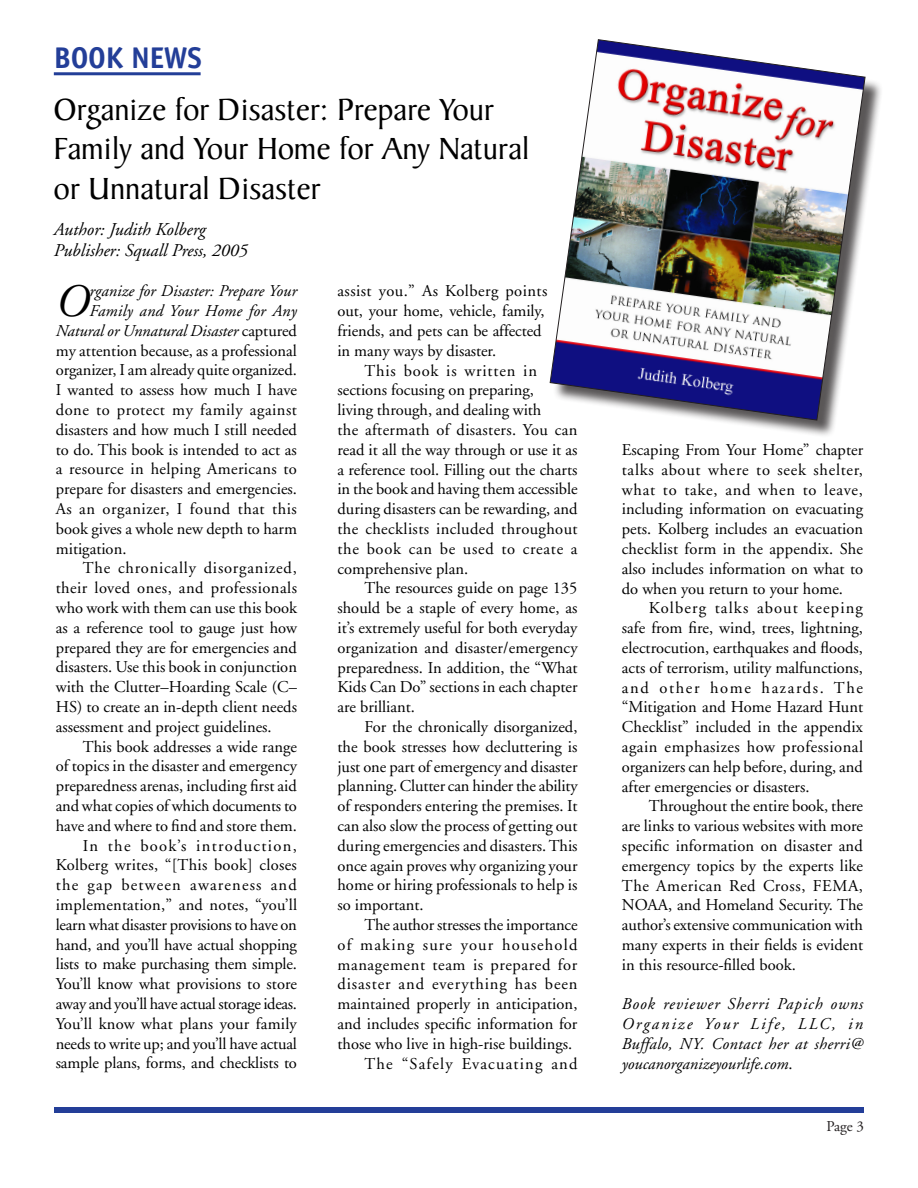
<style>
.page{position:relative;width:918px;height:1188px;background:#fff}
.page>*{position:absolute;margin:0;border:0;box-sizing:border-box;transform-origin:0 0}
.t1{font:italic 46.35px "Adobe Garamond";color:#000}
.t2{font:33px "Baker Signet";color:#000}
.t3{font:700 30px "Officina Sans";letter-spacing:-.01em;color:#233e98}
.t4{font:italic 18px "Adobe Garamond";color:#000}
.t5{font:16.5px/19.8px "Adobe Garamond";color:#000;text-align:justify}
.t6{font:italic 16.5px/19.8px "Adobe Garamond";color:#000;text-align:justify}
.t7{font:16.5px "Adobe Garamond";letter-spacing:.02em;color:#000}
.t8{font:16.5px "Adobe Garamond";letter-spacing:.03em;color:#000}
.t9{font:16.5px "Adobe Garamond";letter-spacing:.035em;color:#000}
.t10{font:16.5px "Adobe Garamond";letter-spacing:.075em;color:#000}
.t11{font:15px "Adobe Garamond";color:#231f20}
.s1{font-style:normal}
</style>
<div class="page">
<div style="left:54px;top:1107px;width:810px;height:6px;background:#233e98"></div>
<hr style="left:54px;top:72px;width:147px;height:3px;background:#233e98">
<div style="left:553px;top:42px;width:330px;height:397px;background:#231f20;opacity:.75"></div>
<img style="left:550px;top:39px;width:315px;height:381px">
<p class="t3" style="left:54px;top:39px;width:150px">BOOK NEWS</p>
<p class="t2" style="left:54px;top:91px;width:442px">Organize for Disaster: Prepare Your</p>
<p class="t2" style="left:54px;top:131px;width:477px">Family and Your Home for Any Natural</p>
<p class="t2" style="left:54px;top:171px;width:269px">or Unnatural Disaster</p>
<p class="t4" style="left:54px;top:220px;width:154px">Author: Judith Kolberg</p>
<p class="t4" style="left:54px;top:241px;width:195px">Publisher: Squall Press, 2005</p>
<p class="t5" style="left:338px;top:282px;width:211px;text-align:left">assist you.” As Kolberg points out, your home, vehicle, family, friends, and pets can be affected in many ways by disaster.</p>
<p class="t5" style="left:338px;top:361px;width:242px;text-align:left;text-indent:27px">This book is written in sections focusing on preparing,<br>living through, and dealing with<br>the aftermath of disasters. You can read it all the way through or use it as a reference tool. Filling out the charts in the book and having them accessible during disasters can be rewarding, and the checklists included throughout the book can be used to create a comprehensive plan.</p>
<p class="t5" style="left:338px;top:579px;width:242px;text-indent:27px">The resources guide on page 135 should be a staple of every home, as it’s extremely useful for both everyday organization and disaster/emergency preparedness. In addition, the “What Kids Can Do” sections in each chapter are brilliant.</p>
<p class="t5" style="left:338px;top:717px;width:242px;text-indent:27px">For the chronically disorganized, the book stresses how decluttering is just one part of emergency and disaster planning. Clutter can hinder the ability of responders entering the premises. It can also slow the process of getting out during emergencies and disasters. This once again proves why organizing your home or hiring professionals to help is so important.</p>
<p class="t5" style="left:338px;top:915px;width:242px;text-indent:27px">The author stresses the importance of making sure your household management team is prepared for disaster and everything has been maintained properly in anticipation, and includes specific information for those who live in high-rise buildings.</p>
<p class="t10" style="left:364px;top:1054px;width:215px">The “Safely Evacuating and</p>
<p class="t1" style="left:56px;top:277px;width:35px">O</p>
<p class="t6" style="left:90px;top:282px;width:209px">rganize for Disaster: Prepare Your</p>
<p class="t6" style="left:90px;top:301px;width:209px">Family and Your Home for Any</p>
<p class="t6" style="left:56px;top:321px;width:243px">Natural or Unnatural Disaster <span class="s1">captured</span></p>
<p class="t5" style="left:56px;top:341px;width:243px">my attention because, as a professional</p>
<p class="t5" style="left:56px;top:361px;width:242px">organizer, I am already quite organized.</p>
<p class="t5" style="left:56px;top:381px;width:243px">I wanted to assess how much I have</p>
<p class="t8" style="left:56px;top:401px;width:243px">done to protect my family against</p>
<p class="t5" style="left:56px;top:420px;width:243px">disasters and how much I still needed</p>
<p class="t5" style="left:56px;top:440px;width:243px">to do. This book is intended to act as</p>
<p class="t7" style="left:56px;top:460px;width:243px">a resource in helping Americans to</p>
<p class="t5" style="left:56px;top:480px;width:243px">prepare for disasters and emergencies.</p>
<p class="t9" style="left:56px;top:500px;width:243px">As an organizer, I found that this</p>
<p class="t5" style="left:56px;top:519px;width:243px">book gives a whole new depth to harm</p>
<p class="t5" style="left:56px;top:539px;width:72px">mitigation.</p>
<p class="t5" style="left:56px;top:559px;width:243px;text-indent:27px">The chronically disorganized, their loved ones, and professionals who work with them can use this book as a reference tool to gauge just how prepared they are for emergencies and disasters. Use this book in conjunction with the Clutter–Hoarding Scale (C– HS) to create an in-depth client needs assessment and project guidelines.</p>
<p class="t5" style="left:56px;top:737px;width:243px;text-indent:27px">This book addresses a wide range of topics in the disaster and emergency preparedness arenas, including first aid and what copies of which documents to have and where to find and store them.</p>
<p class="t5" style="left:56px;top:836px;width:243px;text-indent:27px">In the book’s introduction, Kolberg writes, “[This book] closes the gap between awareness and implementation,” and notes, “you’ll learn what disaster provisions to have on hand, and you’ll have actual shopping lists to make purchasing them simple.<br>You’ll know what provisions to store away and you’ll have actual storage ideas.<br>You’ll know what plans your family needs to write up; and you’ll have actual sample plans, forms, and checklists to</p>
<p class="t5" style="left:622px;top:440px;width:243px">Escaping From Your Home” chapter talks about where to seek shelter, what to take, and when to leave, including information on evacuating pets. Kolberg includes an evacuation checklist form in the appendix. She also includes information on what to do when you return to your home.</p>
<p class="t5" style="left:622px;top:599px;width:243px;text-indent:27px">Kolberg talks about keeping safe from fire, wind, trees, lightning, electrocution, earthquakes and floods, acts of terrorism, utility malfunctions, and other home hazards. The “Mitigation and Home Hazard Hunt Checklist” included in the appendix again emphasizes how professional organizers can help before, during, and after emergencies or disasters.</p>
<p class="t5" style="left:622px;top:797px;width:243px;text-indent:27px">Throughout the entire book, there are links to various websites with more specific information on disaster and emergency topics by the experts like The American Red Cross, FEMA, NOAA, and Homeland Security. The author’s extensive communication with many experts in their fields is evident in this resource-filled book.</p>
<p class="t6" style="left:622px;top:995px;width:243px">Book reviewer Sherri Papich owns Organize Your Life, LLC, in Buffalo, NY. Contact her at sherri@ youcanorganizeyourlife.com<span class="s1">.</span></p>
<p class="t11" style="left:826px;top:1119px;width:39px">Page 3</p>
</div>
